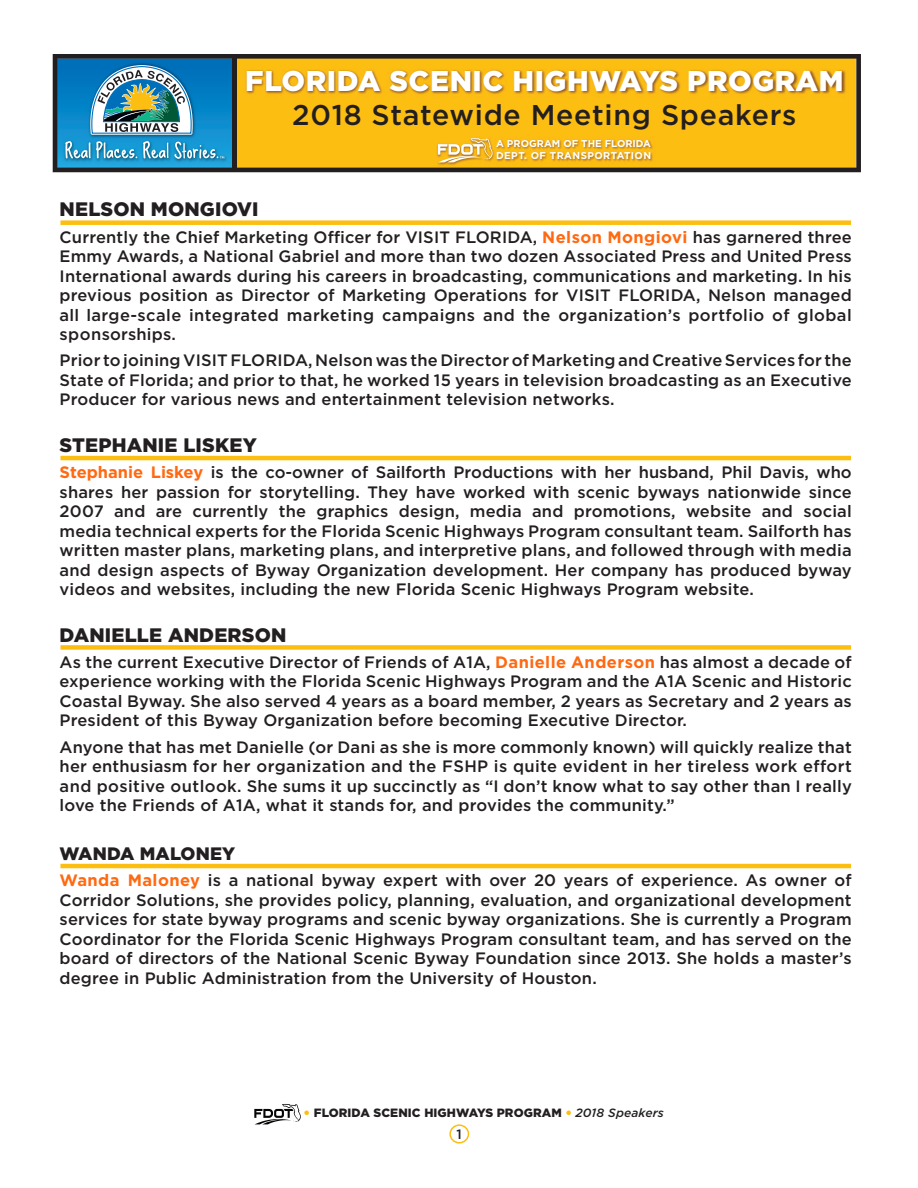
<style>
.page{position:relative;width:918px;height:1188px;background:#fff}
.page>*{position:absolute;margin:0;border:0;box-sizing:border-box;transform-origin:0 0}
.t1{font:900 28.5px/33.9px "Gotham";letter-spacing:.02em;color:#fff;text-align:center}
.AAA_Speaker_name{font:900 19.5px "Gotham";letter-spacing:.01em;color:#231f20}
.AAA_Speaker_name-2{font:900 18px "Gotham";letter-spacing:.01em;color:#231f20}
.Agenda_Basic_Text{font:500 16.5px/19.5px "Gotham";letter-spacing:.01em;color:#231f20;text-align:justify}
.right_page_number{font:500 13.5px "Gotham";color:#231f20}
.t2{font:900 12px "Gotham";letter-spacing:.01em;color:#231f20}
.t3{font:700 9.9px/12px "Gotham";color:#fff}
.s1{font-weight:500;color:#231f20}
.s2{font-weight:700;color:#ff6911}
.s3{color:#fdbe12}
.s4{font-weight:500;font-style:italic}
</style>
<div class="page">
<div style="left:60px;top:220px;width:791px;height:5px;background:#fdbe12"></div>
<hr style="left:60px;top:456px;width:791px;height:4px;background:#fdbe12">
<div style="left:60px;top:645px;width:791px;height:5px;background:#fdbe12"></div>
<hr style="left:60px;top:864px;width:791px;height:4px;background:#fdbe12">
<div style="left:449px;top:1124px;width:20px;height:20px;border:2px solid #fdbe12;border-radius:50%"></div>
<svg style="left:53px;top:54px;width:808px;height:118px;background:#d4a11b"></svg>
<hr style="left:232px;top:56px;width:4px;height:114px;background:#231f20">
<img style="left:62px;top:61px;width:167px;height:103px">
<svg style="left:65px;top:141px;width:72px;height:17px"></svg>
<svg style="left:143px;top:141px;width:25px;height:17px"></svg>
<img style="left:89px;top:65px;width:105px;height:70px">
<svg style="left:174px;top:142px;width:50px;height:17px"></svg>
<svg style="left:254px;top:1104px;width:47px;height:20px"></svg>
<p class="t1" style="left:245px;top:64px;width:600px">FLORIDA SCENIC HIGHWAYS PROGRAM<br><span class="s1">2018 Statewide Meeting Speakers</span></p>
<p class="t3" style="left:496px;top:138px;width:157px">A PROGRAM OF THE FLORIDA<br>DEPT. OF TRANSPORTATION</p>
<p class="AAA_Speaker_name" style="left:60px;top:196px;width:201px">NELSON MONGIOVI</p>
<p class="Agenda_Basic_Text" style="left:60px;top:227px;width:794px">Currently the Chief Marketing Officer for VISIT FLORIDA, <span class="s2">Nelson Mongiovi</span> has garnered three Emmy Awards, a National Gabriel and more than two dozen Associated Press and United Press International awards during his careers in broadcasting, communications and marketing. In his previous position as Director of Marketing Operations for VISIT FLORIDA, Nelson managed all large-scale integrated marketing campaigns and the organization’s portfolio of global sponsorships.</p>
<p class="Agenda_Basic_Text" style="left:60px;top:351px;width:794px">Prior to joining VISIT FLORIDA, Nelson was the Director of Marketing and Creative Services for the State of Florida; and prior to that, he worked 15 years in television broadcasting as an Executive Producer for various news and entertainment television networks.</p>
<p class="AAA_Speaker_name" style="left:60px;top:432px;width:199px">STEPHANIE LISKEY</p>
<p class="Agenda_Basic_Text" style="left:60px;top:462px;width:794px"><span class="s2">Stephanie Liskey</span> is the co-owner of Sailforth Productions with her husband, Phil Davis, who shares her passion for storytelling. They have worked with scenic byways nationwide since 2007 and are currently the graphics design, media and promotions, website and social media technical experts for the Florida Scenic Highways Program consultant team. Sailforth has written master plans, marketing plans, and interpretive plans, and followed through with media and design aspects of Byway Organization development. Her company has produced byway videos and websites, including the new Florida Scenic Highways Program website.</p>
<p class="AAA_Speaker_name" style="left:60px;top:621px;width:228px">DANIELLE ANDERSON</p>
<p class="Agenda_Basic_Text" style="left:60px;top:652px;width:794px">As the current Executive Director of Friends of A1A, <span class="s2">Danielle Anderson</span> has almost a decade of experience working with the Florida Scenic Highways Program and the A1A Scenic and Historic Coastal Byway. She also served 4 years as a board member, 2 years as Secretary and 2 years as President of this Byway Organization before becoming Executive Director.</p>
<p class="Agenda_Basic_Text" style="left:60px;top:737px;width:794px">Anyone that has met Danielle (or Dani as she is more commonly known) will quickly realize that her enthusiasm for her organization and the FSHP is quite evident in her tireless work effort and positive outlook. She sums it up succinctly as “I don’t know what to say other than I really love the Friends of A1A, what it stands for, and provides the community.”</p>
<p class="AAA_Speaker_name-2" style="left:60px;top:841px;width:177px">WANDA MALONEY</p>
<p class="Agenda_Basic_Text" style="left:60px;top:870px;width:794px"><span class="s2">Wanda Maloney</span> is a national byway expert with over 20 years of experience. As owner of Corridor Solutions, she provides policy, planning, evaluation, and organizational development services for state byway programs and scenic byway organizations. She is currently a Program Coordinator for the Florida Scenic Highways Program consultant team, and has served on the board of directors of the National Scenic Byway Foundation since 2013. She holds a master’s degree in Public Administration from the University of Houston.</p>
<p class="t2" style="left:304px;top:1104px;width:361px"><span class="s3">•</span> FLORIDA SCENIC HIGHWAYS PROGRAM <span class="s3">•</span> <span class="s4">2018 Speakers</span></p>
<p class="right_page_number" style="left:457px;top:1125px;width:7px">1</p>
</div>
